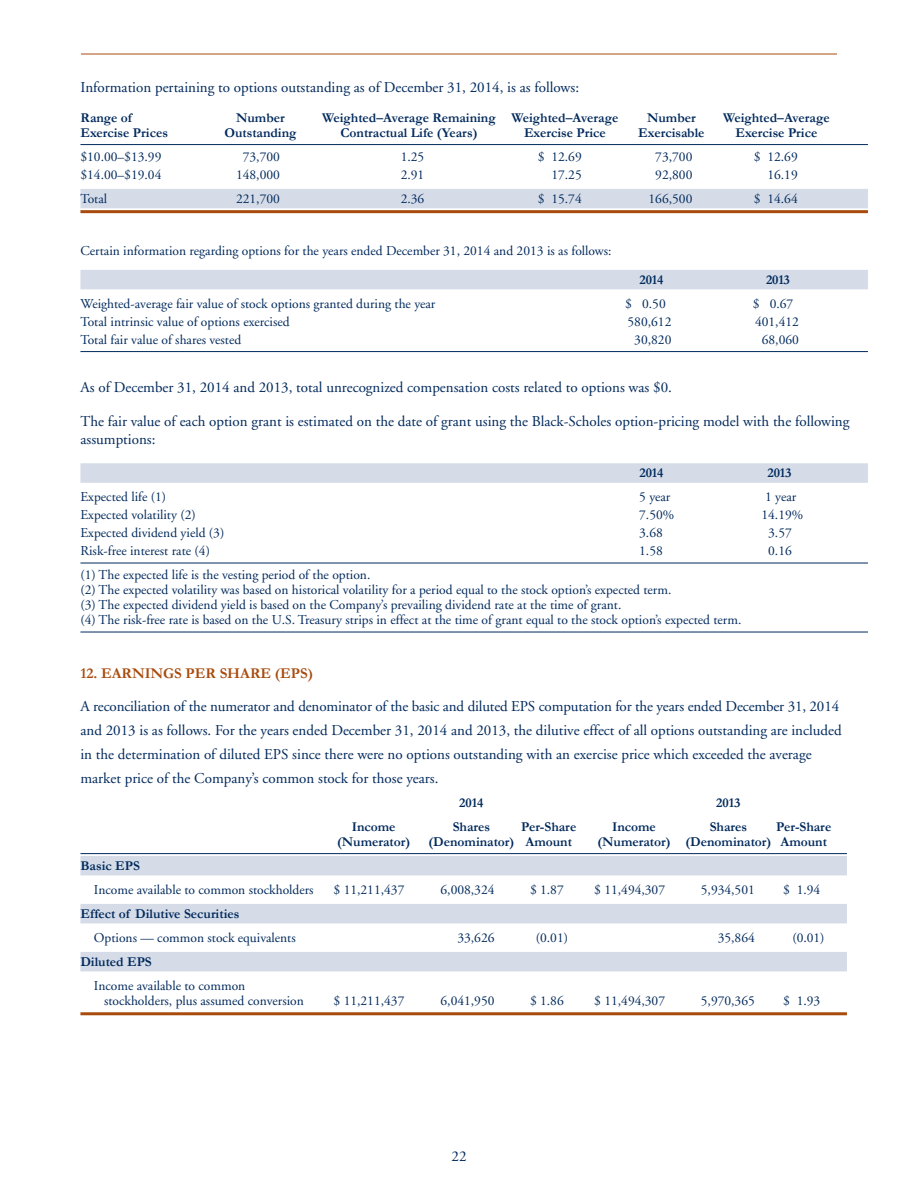
<style>
.page{position:relative;width:918px;height:1188px;background:#fff}
.page>*{position:absolute;margin:0;border:0;box-sizing:border-box;transform-origin:0 0}
.t1{font:15px/24px "Adobe Garamond";color:#00295c}
.t2{font:700 15px "Garamond";color:#a84b0d}
.t3{font:13.5px/15px "Adobe Garamond";color:#00295c}
.t4{font:700 13.5px "Garamond";color:#00295c}
</style>
<div class="page">
<hr style="left:81px;top:54px;width:756px;height:1px;background:#a84b0d">
<hr style="left:80px;top:144px;width:788px;height:1px;background:#00295c">
<div style="left:80px;top:189px;width:788px;height:19px;background:#d5dce8"></div>
<hr style="left:80px;top:210px;width:788px;height:3px;background:#a84b0d">
<div style="left:80px;top:270px;width:788px;height:19px;background:#d5dce8"></div>
<hr style="left:80px;top:351px;width:788px;height:1px;background:#00295c">
<div style="left:80px;top:463px;width:788px;height:20px;background:#d5dce8"></div>
<hr style="left:80px;top:563px;width:788px;height:1px;background:#00295c">
<hr style="left:80px;top:632px;width:788px;height:1px;background:#00295c">
<hr style="left:80px;top:853px;width:767px;height:1px;background:#00295c">
<div style="left:80px;top:856px;width:767px;height:19px;background:#d5dce8"></div>
<div style="left:80px;top:904px;width:767px;height:19px;background:#d5dce8"></div>
<div style="left:80px;top:952px;width:767px;height:19px;background:#d5dce8"></div>
<hr style="left:80px;top:1012px;width:767px;height:3px;background:#a84b0d">
<p class="t1" style="left:80px;top:76px;width:500px">Information pertaining to options outstanding as of December 31, 2014, is as follows:</p>
<p class="t4" style="left:80px;top:110px;width:53px">Range of</p>
<p class="t4" style="left:236px;top:110px;width:50px">Number</p>
<p class="t4" style="left:322px;top:110px;width:298px">Weighted–Average Remaining Weighted–Average</p>
<p class="t4" style="left:647px;top:110px;width:50px">Number</p>
<p class="t4" style="left:723px;top:110px;width:108px">Weighted–Average</p>
<p class="t4" style="left:80px;top:125px;width:89px">Exercise Prices</p>
<p class="t4" style="left:224px;top:125px;width:74px">Outstanding</p>
<p class="t4" style="left:340px;top:125px;width:139px">Contractual Life (Years)</p>
<p class="t4" style="left:524px;top:125px;width:83px">Exercise Price</p>
<p class="t4" style="left:638px;top:125px;width:68px">Exercisable</p>
<p class="t4" style="left:735px;top:125px;width:83px">Exercise Price</p>
<p class="t3" style="left:80px;top:150px;width:82px">$10.00–$13.99</p>
<p class="t3" style="left:243px;top:150px;width:39px">73,700</p>
<p class="t3" style="left:401px;top:150px;width:25px">1.25</p>
<p class="t3" style="left:538px;top:150px;width:45px">$ 12.69</p>
<p class="t3" style="left:655px;top:150px;width:39px">73,700</p>
<p class="t3" style="left:754px;top:150px;width:45px">$ 12.69</p>
<p class="t3" style="left:80px;top:168px;width:82px">$14.00–$19.04</p>
<p class="t3" style="left:236px;top:168px;width:45px">148,000</p>
<p class="t3" style="left:401px;top:168px;width:25px">2.91</p>
<p class="t3" style="left:551px;top:168px;width:32px">17.25</p>
<p class="t3" style="left:655px;top:168px;width:39px">92,800</p>
<p class="t3" style="left:767px;top:168px;width:32px">16.19</p>
<p class="t3" style="left:80px;top:192px;width:28px">Total</p>
<p class="t3" style="left:236px;top:192px;width:45px">221,700</p>
<p class="t3" style="left:401px;top:192px;width:25px">2.36</p>
<p class="t3" style="left:538px;top:192px;width:45px">$ 15.74</p>
<p class="t3" style="left:649px;top:192px;width:45px">166,500</p>
<p class="t3" style="left:754px;top:192px;width:45px">$ 14.64</p>
<p class="t3" style="left:80px;top:244px;width:533px">Certain information regarding options for the years ended December 31, 2014 and 2013 is as follows:</p>
<p class="t4" style="left:639px;top:272px;width:25px">2014</p>
<p class="t4" style="left:766px;top:272px;width:25px">2013</p>
<p class="t3" style="left:80px;top:297px;width:357px">Weighted-average fair value of stock options granted during the year</p>
<p class="t3" style="left:625px;top:297px;width:42px">$ 0.50</p>
<p class="t3" style="left:753px;top:297px;width:42px">$ 0.67</p>
<p class="t3" style="left:80px;top:315px;width:211px">Total intrinsic value of options exercised</p>
<p class="t3" style="left:628px;top:315px;width:45px">580,612</p>
<p class="t3" style="left:755px;top:315px;width:45px">401,412</p>
<p class="t3" style="left:80px;top:333px;width:162px">Total fair value of shares vested</p>
<p class="t3" style="left:634px;top:333px;width:39px">30,820</p>
<p class="t3" style="left:762px;top:333px;width:39px">68,060</p>
<p class="t1" style="left:80px;top:376px;width:593px">As of December 31, 2014 and 2013, total unrecognized compensation costs related to options was $0.</p>
<p class="t1" style="left:80px;top:412px;width:771px;line-height:18px">The fair value of each option grant is estimated on the date of grant using the Black-Scholes option-pricing model with the following assumptions:</p>
<p class="t4" style="left:640px;top:465px;width:25px">2014</p>
<p class="t4" style="left:768px;top:465px;width:25px">2013</p>
<p class="t3" style="left:80px;top:490px;width:87px">Expected life (1)</p>
<p class="t3" style="left:639px;top:490px;width:33px">5 year</p>
<p class="t3" style="left:765px;top:490px;width:33px">1 year</p>
<p class="t3" style="left:80px;top:508px;width:117px">Expected volatility (2)</p>
<p class="t3" style="left:639px;top:508px;width:37px">7.50%</p>
<p class="t3" style="left:761px;top:508px;width:43px">14.19%</p>
<p class="t3" style="left:80px;top:526px;width:145px">Expected dividend yield (3)</p>
<p class="t3" style="left:639px;top:526px;width:25px">3.68</p>
<p class="t3" style="left:768px;top:526px;width:25px">3.57</p>
<p class="t3" style="left:80px;top:544px;width:131px">Risk-free interest rate (4)</p>
<p class="t3" style="left:639px;top:544px;width:25px">1.58</p>
<p class="t3" style="left:768px;top:544px;width:25px">0.16</p>
<p class="t3" style="left:81px;top:568px;width:662px">(1) The expected life is the vesting period of the option.<br>(2) The expected volatility was based on historical volatility for a period equal to the stock option’s expected term.<br>(3) The expected dividend yield is based on the Company’s prevailing dividend rate at the time of grant.<br>(4) The risk-free rate is based on the U.S. Treasury strips in effect at the time of grant equal to the stock option’s expected term.</p>
<p class="t2" style="left:80px;top:665px;width:234px">12. EARNINGS PER SHARE (EPS)</p>
<p class="t1" style="left:80px;top:695px;width:763px">A reconciliation of the numerator and denominator of the basic and diluted EPS computation for the years ended December 31, 2014 and 2013 is as follows. For the years ended December 31, 2014 and 2013, the dilutive effect of all options outstanding are included in the determination of diluted EPS since there were no options outstanding with an exercise price which exceeded the average market price of the Company’s common stock for those years.</p>
<p class="t4" style="left:459px;top:795px;width:26px">2014</p>
<p class="t4" style="left:716px;top:795px;width:26px">2013</p>
<p class="t4" style="left:352px;top:819px;width:45px">Income</p>
<p class="t4" style="left:453px;top:819px;width:39px">Shares</p>
<p class="t4" style="left:521px;top:819px;width:57px">Per-Share</p>
<p class="t4" style="left:612px;top:819px;width:45px">Income</p>
<p class="t4" style="left:710px;top:819px;width:39px">Shares</p>
<p class="t4" style="left:776px;top:819px;width:57px">Per-Share</p>
<p class="t4" style="left:337px;top:834px;width:75px">(Numerator)</p>
<p class="t4" style="left:428px;top:834px;width:145px">(Denominator) Amount</p>
<p class="t4" style="left:597px;top:834px;width:231px">(Numerator) (Denominator) Amount</p>
<p class="t4" style="left:80px;top:858px;width:61px">Basic EPS</p>
<p class="t3" style="left:94px;top:883px;width:221px">Income available to common stockholders</p>
<p class="t3" style="left:334px;top:883px;width:72px">$ 11,211,437</p>
<p class="t3" style="left:441px;top:883px;width:55px">6,008,324</p>
<p class="t3" style="left:530px;top:883px;width:35px">$ 1.87</p>
<p class="t3" style="left:594px;top:883px;width:72px">$ 11,494,307</p>
<p class="t3" style="left:701px;top:883px;width:55px">5,934,501</p>
<p class="t3" style="left:783px;top:883px;width:39px">$ 1.94</p>
<p class="t4" style="left:80px;top:906px;width:160px">Effect of Dilutive Securities</p>
<p class="t3" style="left:94px;top:931px;width:203px">Options — common stock equivalents</p>
<p class="t3" style="left:457px;top:931px;width:39px">33,626</p>
<p class="t3" style="left:536px;top:931px;width:34px">(0.01)</p>
<p class="t3" style="left:718px;top:931px;width:39px">35,864</p>
<p class="t3" style="left:792px;top:931px;width:34px">(0.01)</p>
<p class="t4" style="left:80px;top:954px;width:73px">Diluted EPS</p>
<p class="t3" style="left:104px;top:979px;width:201px;text-indent:-10px">Income available to common stockholders, plus assumed conversion</p>
<p class="t3" style="left:334px;top:994px;width:72px">$ 11,211,437</p>
<p class="t3" style="left:441px;top:994px;width:55px">6,041,950</p>
<p class="t3" style="left:530px;top:994px;width:35px">$ 1.86</p>
<p class="t3" style="left:594px;top:994px;width:72px">$ 11,494,307</p>
<p class="t3" style="left:701px;top:994px;width:55px">5,970,365</p>
<p class="t3" style="left:783px;top:994px;width:39px">$ 1.93</p>
<p class="t1" style="left:452px;top:1145px;width:16px">22</p>
</div>
